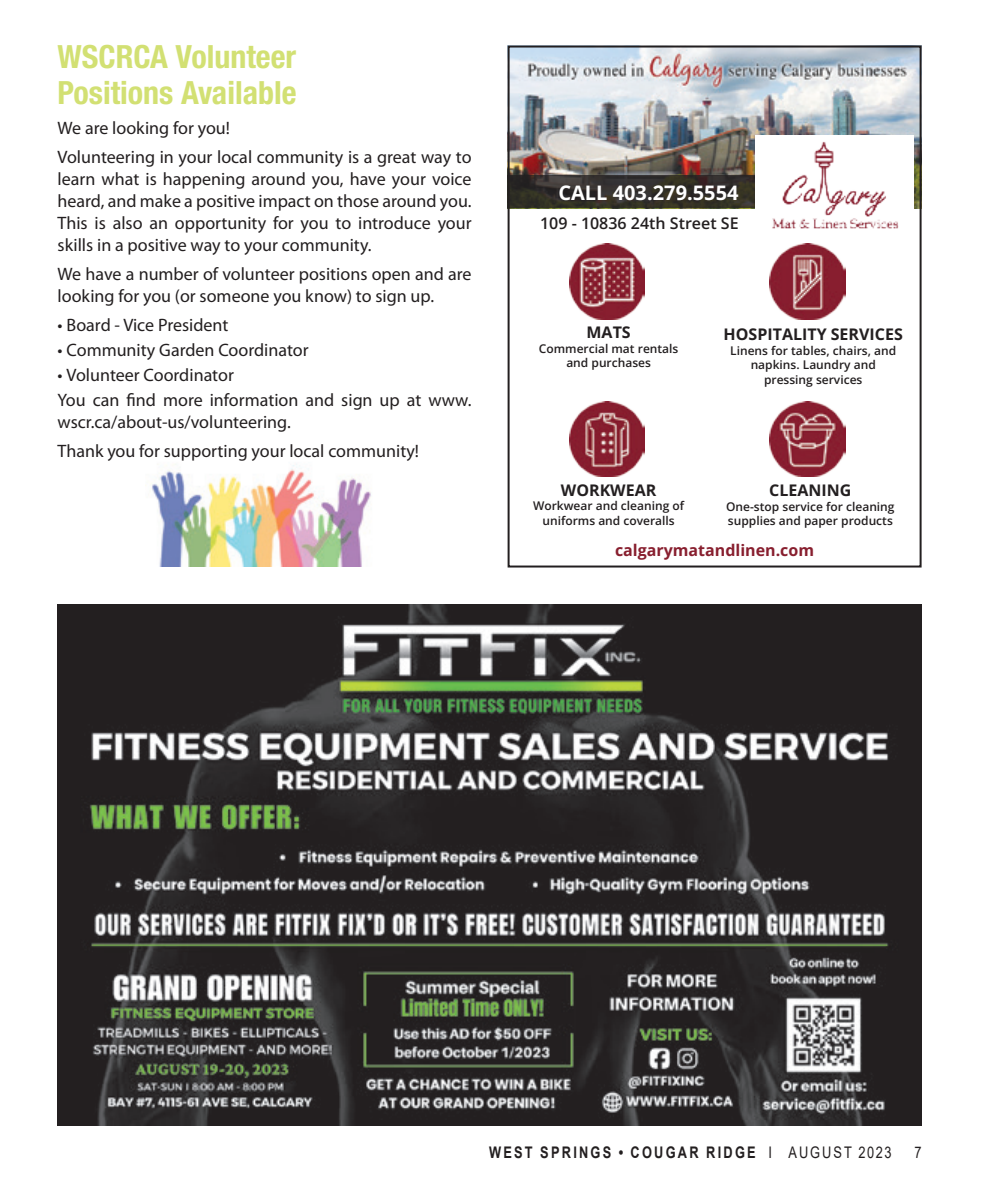
<style>
.page{position:relative;width:990px;height:1188px;background:#fff}
.page>*{position:absolute;margin:0;border:0;box-sizing:border-box;transform-origin:0 0}
.In_Around_title{font:700 condensed 32px/36px "Helvetica Neue LT Std";color:#d2e073}
.t1{font:700 20px "Open Sans";color:#fff}
.Body_text{font:18px/22px "Myriad Pro";color:#231f20}
.t2{font:700 16px "Open Sans";color:#231f20}
.t3{font:700 16px "Arial";letter-spacing:.175em;color:#231f20;scale:.8 1}
.t4{font:700 16px "Open Sans";color:#881f2f}
.t5{font:600 16px "Open Sans";color:#231f20}
.t6{font:16px "Arial";color:#231f20;scale:.8 1}
.t7{font:600 12px/14.4px "Open Sans";color:#231f20;text-align:center}
.s1{font-weight:400}
</style>
<div class="page">
<img style="left:145px;top:464px;width:226px;height:103px">
<img style="left:58px;top:604px;width:863px;height:522px">
<img style="left:511px;top:49px;width:408px;height:159px">
<div style="left:755px;top:136px;width:158px;height:77px;background:#fff"></div>
<svg style="left:511px;top:175px;width:244px;height:33px;background:#332f29"></svg>
<img style="left:772px;top:141px;width:127px;height:88px">
<img style="left:569px;top:244px;width:76px;height:75px">
<img style="left:569px;top:402px;width:76px;height:75px">
<img style="left:770px;top:244px;width:75px;height:75px">
<img style="left:770px;top:402px;width:75px;height:75px">
<div style="left:508px;top:46px;width:414px;height:522px;border:2px solid #231f20"></div>
<p class="In_Around_title" style="left:58px;top:39px;width:241px">WSCRCA Volunteer<br>Positions Available</p>
<p class="Body_text" style="left:58px;top:116px;width:174px">We are looking for you!</p>
<p class="Body_text" style="left:58px;top:145px;width:416px;text-align:justify">Volunteering in your local community is a great way to learn what is happening around you, have your voice heard, and make a positive impact on those around you.<br>This is also an opportunity for you to introduce your skills in a positive way to your community.</p>
<p class="Body_text" style="left:58px;top:263px;width:415px">We have a number of volunteer positions open and are looking for you (or someone you know) to sign up.</p>
<p class="Body_text" style="left:58px;top:314px;width:172px">• Board - Vice President</p>
<p class="Body_text" style="left:58px;top:339px;width:253px">• Community Garden Coordinator</p>
<p class="Body_text" style="left:58px;top:364px;width:178px">• Volunteer Coordinator</p>
<p class="Body_text" style="left:58px;top:389px;width:415px">You can find more information and sign up at www. wscr.ca/about-us/volunteering.</p>
<p class="Body_text" style="left:58px;top:440px;width:363px">Thank you for supporting your local community!</p>
<p class="t1" style="left:558px;top:179px;width:182px">CALL 403.279.5554</p>
<p class="t5" style="left:540px;top:212px;width:200px">109 - 10836 24th Street SE</p>
<p class="t2" style="left:587px;top:321px;width:46px">MATS</p>
<p class="t7" style="left:539px;top:341px;width:141px">Commercial mat rentals and purchases</p>
<p class="t2" style="left:724px;top:324px;width:181px">HOSPITALITY SERVICES</p>
<p class="t7" style="left:730px;top:343px;width:167px">Linens for tables, chairs, and napkins. Laundry and pressing services</p>
<p class="t2" style="left:561px;top:479px;width:97px">WORKWEAR</p>
<p class="t7" style="left:533px;top:498px;width:153px">Workwear and cleaning of uniforms and coveralls</p>
<p class="t2" style="left:769px;top:479px;width:84px">CLEANING</p>
<p class="t7" style="left:726px;top:499px;width:170px;text-align:left">One-stop service for cleaning supplies and paper products</p>
<p class="t4" style="left:615px;top:539px;width:201px">calgarymatandlinen.com</p>
<p class="t3" style="left:489px;top:1141px;width:505px">WEST SPRINGS • COUGAR RIDGE <span class="s1">I AUGUST 2023</span></p>
<p class="t6" style="left:914px;top:1141px;width:10px">7</p>
</div>
